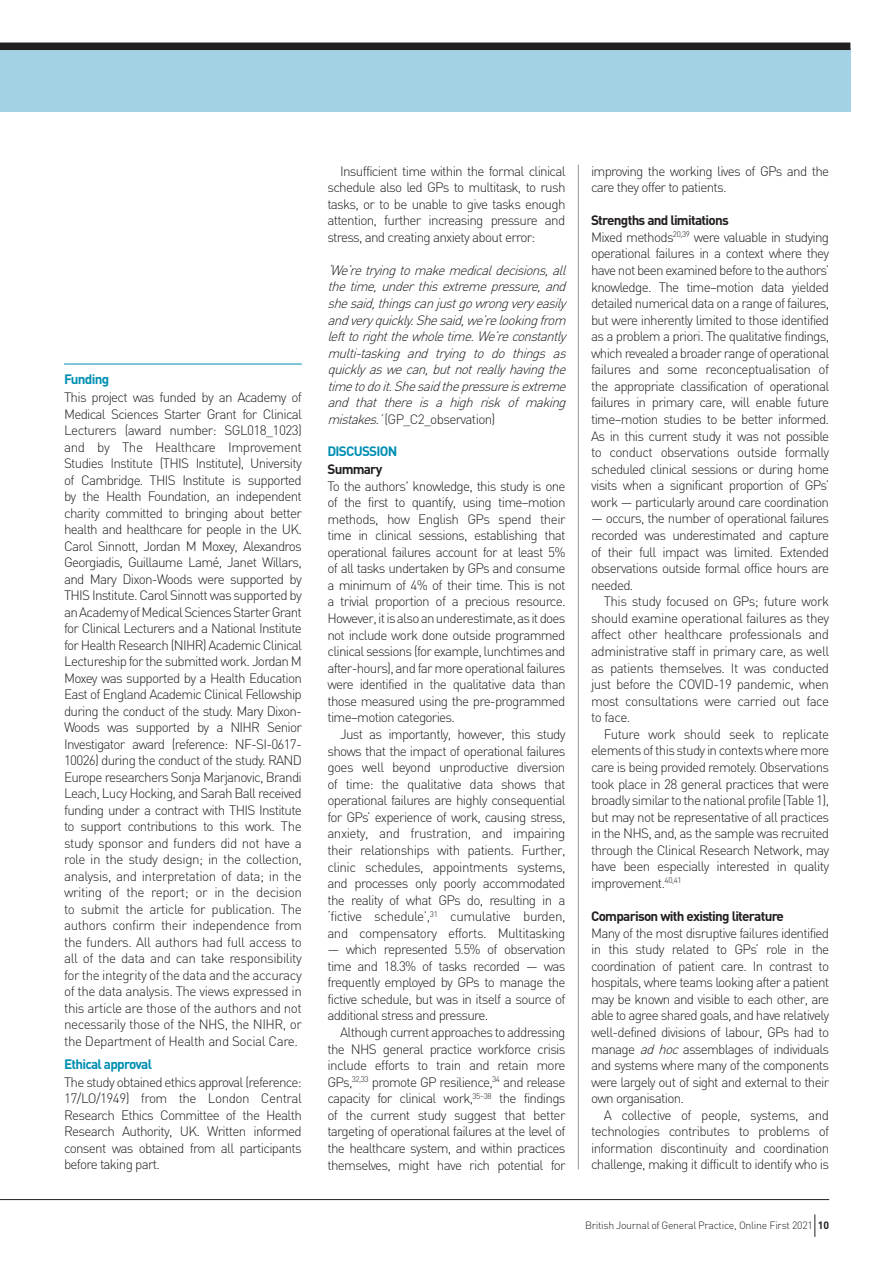
<style>
.page{position:relative;width:893px;height:1263px;background:#fff}
.page>*{position:absolute;margin:0;border:0;box-sizing:border-box;transform-origin:0 0}
.t1{font:300 13.5px/16.5px "DIN";letter-spacing:-.055em;color:#231f20;text-align:justify}
.t2{font:italic 300 13.5px/16.5px "DIN";color:#231f20;text-align:justify}
.t3{font:700 13.5px "DIN";letter-spacing:-.055em;color:#231f20}
.t4{font:700 13.5px "DIN";letter-spacing:-.055em;color:#008fb3}
.t5{font:300 10.5px "DIN";letter-spacing:-.025em;color:#231f20}
.s1{font-style:normal}
.s2{font-weight:700}
.s3{font-style:italic}
</style>
<div class="page">
<div style="left:0;top:48px;width:850px;height:64px;background:#a2d2e3"></div>
<div style="left:0;top:43px;width:850px;height:7px;background:#231f20"></div>
<hr style="left:0;top:1199px;width:829px;height:1px;background:#231f20">
<svg style="left:814px;top:1214px;width:1px;height:23px"></svg>
<hr style="left:578px;top:165px;width:1px;height:1004px;background:#939598">
<hr style="left:64px;top:364px;width:238px;height:1px;background:#008fb3">
<p class="t4" style="left:64px;top:371px;width:47px">Funding</p>
<p class="t1" style="left:64px;top:389px;width:239px">This project was funded by an Academy of Medical Sciences Starter Grant for Clinical Lecturers (award number: SGL018_1023) and by The Healthcare Improvement Studies Institute (THIS Institute), University of Cambridge. THIS Institute is supported by the Health Foundation, an independent charity committed to bringing about better health and healthcare for people in the UK.<br>Carol Sinnott, Jordan M Moxey, Alexandros Georgiadis, Guillaume Lamé, Janet Willars, and Mary Dixon-Woods were supported by THIS Institute. Carol Sinnott was supported by an Academy of Medical Sciences Starter Grant for Clinical Lecturers and a National Institute for Health Research (NIHR) Academic Clinical Lectureship for the submitted work. Jordan M Moxey was supported by a Health Education East of England Academic Clinical Fellowship during the conduct of the study. Mary Dixon-Woods was supported by a NIHR Senior Investigator award (reference: NF-SI-0617- 10026) during the conduct of the study. RAND Europe researchers Sonja Marjanovic, Brandi Leach, Lucy Hocking, and Sarah Ball received funding under a contract with THIS Institute to support contributions to this work. The study sponsor and funders did not have a role in the study design; in the collection, analysis, and interpretation of data; in the writing of the report; or in the decision to submit the article for publication. The authors confirm their independence from the funders. All authors had full access to all of the data and can take responsibility for the integrity of the data and the accuracy of the data analysis. The views expressed in this article are those of the authors and not necessarily those of the NHS, the NIHR, or the Department of Health and Social Care.</p>
<p class="t4" style="left:64px;top:1055px;width:90px">Ethical approval</p>
<p class="t1" style="left:64px;top:1073px;width:239px">The study obtained ethics approval (reference:<br>17/LO/1949) from the London Central Research Ethics Committee of the Health Research Authority, UK. Written informed consent was obtained from all participants before taking part.</p>
<p class="t1" style="left:327px;top:162px;width:240px;text-indent:13px">Insufficient time within the formal clinical schedule also led GPs to multitask, to rush tasks, or to be unable to give tasks enough attention, further increasing pressure and stress, and creating anxiety about error:</p>
<p class="t2" style="left:327px;top:262px;width:244px">‘We’retryingtomakemedicaldecisions,all thetime,underthisextremepressure,and shesaid,thingscanjustgowrongveryeasily andveryquickly.Shesaid,we’relookingfrom lefttorightthewholetime.We’reconstantly multi-tasking and trying to do things as quicklyaswecan,butnotreallyhavingthe timetodoit.Shesaidthepressureisextreme and that there is a high risk of making mistakes.’<span class="s1">(GP_C2_observation)</span></p>
<p class="t4" style="left:327px;top:442px;width:71px">DISCUSSION</p>
<p class="t3" style="left:327px;top:460px;width:56px">Summary</p>
<p class="t1" style="left:327px;top:477px;width:240px">To the authors' knowledge, this study is one of the first to quantify, using time–motion methods, how English GPs spend their time in clinical sessions, establishing that operational failures account for at least 5% of all tasks undertaken by GPs and consume a minimum of 4% of their time. This is not a trivial proportion of a precious resource.<br>However, it is also an underestimate, as it does not include work done outside programmed clinical sessions (for example, lunchtimes and after-hours), and far more operational failures were identified in the qualitative data than those measured using the pre-programmed time–motion categories.</p>
<p class="t1" style="left:327px;top:726px;width:240px;text-indent:13px">Just as importantly, however, this study shows that the impact of operational failures goes well beyond unproductive diversion of time: the qualitative data shows that operational failures are highly consequential for GPs’ experience of work, causing stress, anxiety, and frustration, and impairing their relationships with patients. Further, clinic schedules, appointments systems, and processes only poorly accommodated the reality of what GPs do, resulting in a ‘fictive schedule’,<sup>31</sup> cumulative burden, and compensatory efforts. Multitasking</p>
<p class="t1" style="left:327px;top:941px;width:240px">— which represented 5.5% of observation time and 18.3% of tasks recorded — was frequently employed by GPs to manage the fictive schedule, but was in itself a source of additional stress and pressure.</p>
<p class="t1" style="left:327px;top:1024px;width:240px;text-indent:13px">Although current approaches to addressing the NHS general practice workforce crisis include efforts to train and retain more GPs,<sup>32,33</sup> promote GP resilience,<sup>34</sup> and release capacity for clinical work,<sup>35–38</sup> the findings of the current study suggest that better targeting of operational failures at the level of the healthcare system, and within practices themselves, might have rich potential for</p>
<p class="t1" style="left:591px;top:162px;width:240px">improving the working lives of GPs and the care they offer to patients.</p>
<p class="t1" style="left:591px;top:212px;width:240px;text-align:left"><span class="s2">Strengths and limitations<br></span>Mixed methods<sup>20,39</sup> were valuable in studying operational failures in a context where they have not been examined before to the authors’ knowledge. The time–motion data yielded detailed numerical data on a range of failures, but were inherently limited to those identified as a problem a priori<span class="s3">.</span>The qualitative findings, which revealed a broader range of operational failures and some reconceptualisation of the appropriate classification of operational failures in primary care, will enable future time–motion studies to be better informed.<br>As in this current study it was not possible to conduct observations outside formally scheduled clinical sessions or during home visits when a significant proportion of GPs’ work — particularly around care coordination</p>
<p class="t1" style="left:591px;top:510px;width:240px">— occurs, the number of operational failures recorded was underestimated and capture of their full impact was limited. Extended observations outside formal office hours are needed.</p>
<p class="t1" style="left:591px;top:593px;width:240px;text-indent:13px">This study focused on GPs; future work should examine operational failures as they affect other healthcare professionals and administrative staff in primary care, as well as patients themselves. It was conducted just before the COVID-19 pandemic, when most consultations were carried out face to face.</p>
<p class="t1" style="left:591px;top:725px;width:240px;text-indent:13px">Future work should seek to replicate elements of this study in contexts where more care is being provided remotely. Observations took place in 28 general practices that were broadly similar to the national profile (Table 1), but may not be representative of all practices in the NHS, and, as the sample was recruited through the Clinical Research Network, may have been especially interested in quality improvement.<sup>40,41</sup></p>
<p class="t3" style="left:591px;top:907px;width:194px">Comparison with existing literature</p>
<p class="t1" style="left:591px;top:924px;width:240px">Many of the most disruptive failures identified in this study related to GPs’ role in the coordination of patient care. In contrast to hospitals, where teams looking after a patient may be known and visible to each other, are able to agree shared goals, and have relatively well-defined divisions of labour, GPs had to manage <span class="s3">adhoc</span>assemblages of individuals and systems where many of the components were largely out of sight and external to their own organisation.</p>
<p class="t1" style="left:591px;top:1106px;width:240px;text-indent:13px">A collective of people, systems, and technologies contributes to problems of information discontinuity and coordination challenge, making it difficult to identify who is</p>
<p class="t5" style="left:585px;top:1219px;width:246px">British Journal of General Practice, Online First 2021 <span class="s2">10</span></p>
</div>
